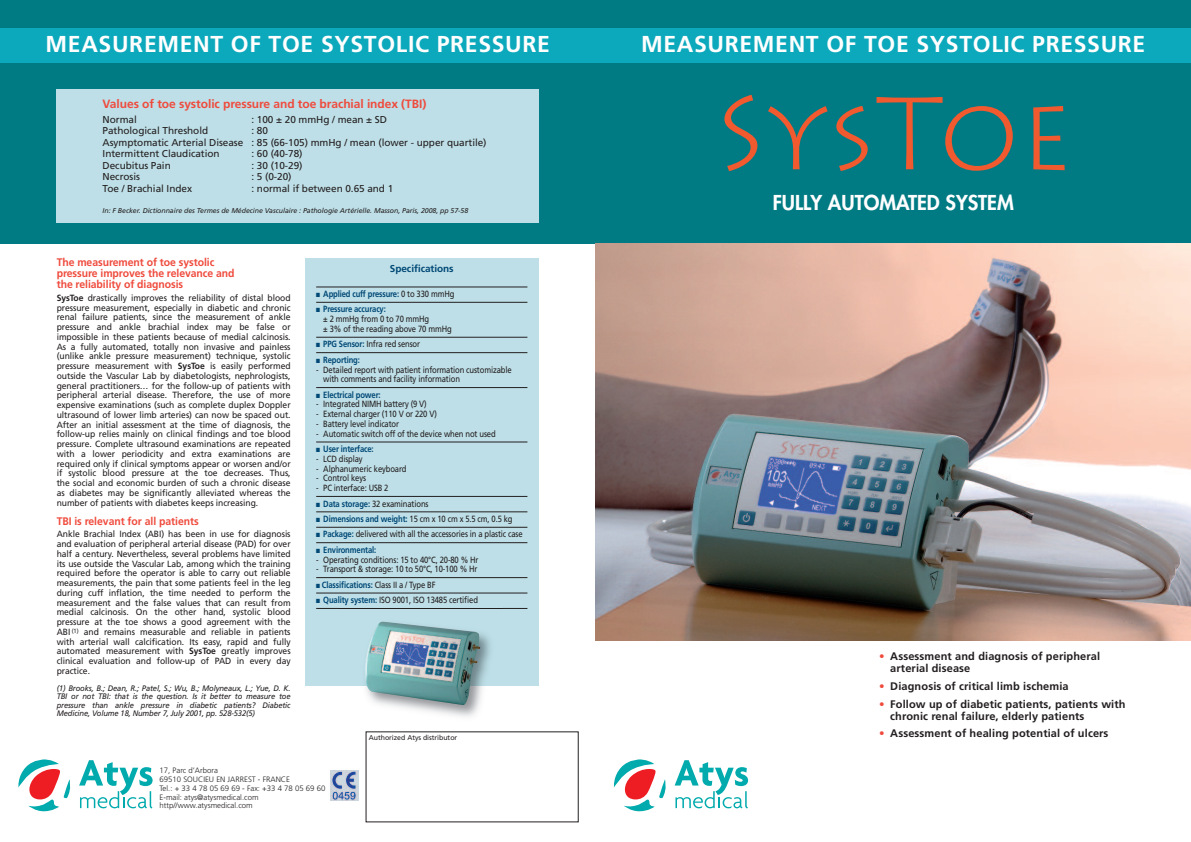
<style>
.page{position:relative;width:1191px;height:842px;background:#fff}
.page>*{position:absolute;margin:0;border:0;box-sizing:border-box;transform-origin:0 0}
.t1{font:700 23px "Frutiger";letter-spacing:.03em;color:#fff}
.t2{font:800 20px "Futura";color:#fff}
.t3{font:700 12px "Frutiger";letter-spacing:-.005em;color:#ef4b3d}
.t4{font:700 11px/12px "Frutiger";letter-spacing:.01em;color:#231f20}
.t5{font:700 11px/11px "Frutiger";letter-spacing:-.005em;color:#ef4b3d;scale:.95 1}
.t6{font:10px/11.5px "Frutiger";letter-spacing:-.005em;color:#231f20}
.t7{font:700 10px "Frutiger";letter-spacing:-.005em;color:#004876}
.t8{font:9px/9.7px "Frutiger";letter-spacing:-.015em;color:#231f20;text-align:justify;scale:.95 1}
.t9{font:9px/9.8px "Frutiger";letter-spacing:-.015em;color:#231f20;scale:.85 1}
.t10{font:700 9px "Frutiger";letter-spacing:-.015em;color:#004876;scale:.85 1}
.t11{font:italic 8px/8.5px "Frutiger";letter-spacing:-.015em;color:#231f20;text-align:justify;scale:.95 1}
.t12{font:300 7.8px/8.7px "Frutiger";color:#231f20}
.t13{font:italic 7px "Frutiger";letter-spacing:-.005em;color:#231f20}
.t14{font:7px "Frutiger";letter-spacing:-.005em;color:#231f20}
.s1{font-weight:700}
.s2{font-weight:400;color:#231f20}
.s3{color:#004876}
.s4{font-weight:700;color:#004876}
.s5{color:#ef4b3d}
</style>
<div class="page">
<div style="left:0;top:0;width:1191px;height:244px;background:#007a83"></div>
<div style="left:57px;top:89px;width:482px;height:134px;background:#bedfe7"></div>
<img style="left:330px;top:770px;width:28px;height:30px">
<svg style="left:79px;top:760px;width:74px;height:48px"></svg>
<svg style="left:18px;top:759px;width:53px;height:52px"></svg>
<svg style="left:674px;top:760px;width:74px;height:48px"></svg>
<svg style="left:614px;top:759px;width:52px;height:52px"></svg>
<div style="left:0;top:28px;width:609px;height:34px;background:#0ca9bd"></div>
<div style="left:305px;top:258px;width:234px;height:427px;background:#bedfe7"></div>
<hr style="left:316px;top:287px;width:211px;height:1px;background:#231f20">
<hr style="left:316px;top:302px;width:211px;height:1px;background:#231f20">
<hr style="left:316px;top:337px;width:211px;height:1px;background:#231f20">
<hr style="left:316px;top:352px;width:211px;height:1px;background:#231f20">
<hr style="left:316px;top:387px;width:211px;height:1px;background:#231f20">
<hr style="left:316px;top:442px;width:211px;height:1px;background:#231f20">
<hr style="left:316px;top:496px;width:211px;height:1px;background:#231f20">
<hr style="left:316px;top:512px;width:211px;height:1px;background:#231f20">
<hr style="left:316px;top:527px;width:211px;height:1px;background:#231f20">
<hr style="left:316px;top:542px;width:211px;height:1px;background:#231f20">
<hr style="left:316px;top:577px;width:211px;height:1px;background:#231f20">
<hr style="left:316px;top:593px;width:211px;height:1px;background:#231f20">
<hr style="left:316px;top:608px;width:211px;height:1px;background:#231f20">
<div style="left:595px;top:28px;width:596px;height:34px;background:#0ca9bd"></div>
<img style="left:595px;top:244px;width:596px;height:396px">
<svg style="left:724px;top:95px;width:33px;height:76px"></svg>
<svg style="left:768px;top:106px;width:59px;height:63px"></svg>
<svg style="left:836px;top:106px;width:31px;height:65px"></svg>
<svg style="left:876px;top:97px;width:136px;height:74px"></svg>
<svg style="left:1033px;top:106px;width:31px;height:64px"></svg>
<img style="left:339px;top:605px;width:163px;height:112px">
<img style="left:339px;top:608px;width:163px;height:1px">
<img style="left:365px;top:621px;width:115px;height:84px">
<h1 class="t1" style="left:46px;top:35px;width:506px">MEASUREMENT OF TOE SYSTOLIC PRESSURE</h1>
<h3 class="t3" style="left:103px;top:99px;width:325px">Values of toe systolic pressure and toe brachial index (TBI)</h3>
<p class="t6" style="left:103px;top:114px;width:36px">Normal</p>
<p class="t6" style="left:251px;top:114px;width:137px">: 100 ± 20 mmHg / mean ± SD</p>
<p class="t6" style="left:103px;top:126px;width:107px">Pathological Threshold</p>
<p class="t6" style="left:103px;top:126px;width:385px;text-indent:149px">: 80<br>Asymptomatic Arterial Disease : 85 (66-105) mmHg / mean (lower - upper quartile)<br>Intermittent Claudication</p>
<p class="t6" style="left:251px;top:149px;width:53px">: 60 (40-78)</p>
<p class="t6" style="left:103px;top:160px;width:70px">Decubitus Pain</p>
<p class="t6" style="left:251px;top:160px;width:53px">: 30 (10-29)</p>
<p class="t6" style="left:103px;top:172px;width:39px">Necrosis</p>
<p class="t6" style="left:251px;top:172px;width:42px">: 5 (0-20)</p>
<p class="t6" style="left:103px;top:183px;width:91px">Toe / Brachial Index</p>
<p class="t6" style="left:251px;top:183px;width:143px">: normal if between 0.65 and 1</p>
<p class="t13" style="left:103px;top:207px;width:367px">In: F Becker. Dictionnaire des Termes de Médecine Vasculaire : Pathologie Artérielle. Masson, Paris, 2008, pp 57-58</p>
<p class="t5" style="left:57px;top:258px;width:189px">The measurement of toe systolic pressure improves the relevance and the reliability of diagnosis</p>
<p class="t8" style="left:57px;top:294px;width:248px"><span class="s1">SysToe</span> drastically improves the reliability of distal blood pressure measurement, especially in diabetic and chronic renal failure patients, since the measurement of ankle pressure and ankle brachial index may be false or impossible in these patients because of medial calcinosis.<br>As a fully automated, totally non invasive and painless (unlike ankle pressure measurement) technique, systolic pressure measurement with <span class="s1">SysToe</span> is easily performed outside the Vascular Lab by diabetologists, nephrologists, general practitioners… for the follow-up of patients with peripheral arterial disease. Therefore, the use of more expensive examinations (such as complete duplex Doppler ultrasound of lower limb arteries) can now be spaced out.<br>After an initial assessment at the time of diagnosis, the follow-up relies mainly on clinical findings and toe blood pressure. Complete ultrasound examinations are repeated with a lower periodicity and extra examinations are required only if clinical symptoms appear or worsen and/or if systolic blood pressure at the toe decreases. Thus, the social and economic burden of such a chronic disease as diabetes may be significantly alleviated whereas the number of patients with diabetes keeps increasing.</p>
<p class="t5" style="left:57px;top:516px;width:151px">TBI is relevant for all patients</p>
<p class="t8" style="left:57px;top:530px;width:248px">Ankle Brachial Index (ABI) has been in use for diagnosis and evaluation of peripheral arterial disease (PAD) for over half a century. Nevertheless, several problems have limited its use outside the Vascular Lab, among which the training required before the operator is able to carry out reliable measurements, the pain that some patients feel in the leg during cuff inflation, the time needed to perform the measurement and the false values that can result from medial calcinosis. On the other hand, systolic blood pressure at the toe shows a good agreement with the ABI <sup>(1)</sup> and remains measurable and reliable in patients with arterial wall calcification. Its easy, rapid and fully automated measurement with <span class="s1">SysToe</span> greatly improves clinical evaluation and follow-up of PAD in every day practice.</p>
<p class="t11" style="left:57px;top:684px;width:248px">(1) Brooks, B.; Dean, R.; Patel, S.; Wu, B.; Molyneaux, L.; Yue, D. K.<br>TBI or not TBI: that is the question. Is it better to measure toe pressure than ankle pressure in diabetic patients? Diabetic Medicine, Volume 18, Number 7, July 2001, pp. 528-532(5)</p>
<p class="t7" style="left:390px;top:265px;width:65px">Specifications</p>
<p class="t10" style="left:316px;top:290px;width:164px">■ Applied cuff pressure: <span class="s2">0 to 330 mmHg</span></p>
<p class="t9" style="left:323px;top:305px;width:153px;text-indent:-7px"><span class="s3">■</span> <span class="s4">Pressure accuracy:<br></span>± 2 mmHg from 0 to 70 mmHg<br>± 3% of the reading above 70 mmHg</p>
<p class="t9" style="left:316px;top:340px;width:124px"><span class="s3">■</span> <span class="s4">PPG Sensor:</span> Infra red sensor</p>
<p class="t10" style="left:316px;top:356px;width:53px">■ Reporting:</p>
<p class="t9" style="left:323px;top:365px;width:223px;text-indent:-7px">- Detailed report with patient information customizable with comments and facility information</p>
<p class="t10" style="left:316px;top:391px;width:77px">■ Electrical power:</p>
<p class="t9" style="left:316px;top:400px;width:132px">- Integrated NIMH battery (9 V)</p>
<p class="t9" style="left:316px;top:410px;width:144px">- External charger (110 V or 220 V)</p>
<p class="t9" style="left:316px;top:420px;width:99px">- Battery level indicator</p>
<p class="t9" style="left:316px;top:429px;width:213px">- Automatic switch off of the device when not used</p>
<p class="t10" style="left:316px;top:445px;width:69px">■ User interface:</p>
<p class="t9" style="left:316px;top:455px;width:56px">- LCD display</p>
<p class="t9" style="left:316px;top:464px;width:108px">- Alphanumeric keyboard</p>
<p class="t9" style="left:316px;top:474px;width:60px">- Control keys</p>
<p class="t9" style="left:316px;top:484px;width:87px">- PC interface: USB 2</p>
<p class="t9" style="left:316px;top:499px;width:134px"><span class="s3">■</span> <span class="s4">Data storage:</span> 32 examinations</p>
<p class="t9" style="left:316px;top:515px;width:233px"><span class="s3">■</span> <span class="s4">Dimensions and weight:</span> 15 cm x 10 cm x 5.5 cm, 0.5 kg</p>
<p class="t9" style="left:316px;top:530px;width:244px"><span class="s3">■</span> <span class="s4">Package:</span> delivered with all the accessories in a plastic case</p>
<p class="t10" style="left:316px;top:546px;width:72px">■ Environmental:</p>
<p class="t9" style="left:316px;top:555px;width:192px">- Operating conditions: 15 to 40°C, 20-80 % Hr</p>
<p class="t9" style="left:316px;top:565px;width:191px">- Transport &amp; storage: 10 to 50°C, 10-100 % Hr</p>
<p class="t10" style="left:316px;top:581px;width:142px">■ Classifications: <span class="s2">Class II a / Type BF</span></p>
<p class="t9" style="left:316px;top:596px;width:192px"><span class="s3">■</span> <span class="s4">Quality system:</span> ISO 9001, ISO 13485 certified</p>
<p class="t14" style="left:369px;top:735px;width:90px">Authorized Atys distributor</p>
<p class="t12" style="left:159px;top:767px;width:167px">17, Parc d’Arbora<br>69510 SOUCIEU EN JARREST - FRANCE<br>Tel.: + 33 4 78 05 69 69 - Fax: +33 4 78 05 69 60<br>E-mail: atys@atysmedical.com http//www.atysmedical.com</p>
<h1 class="t1" style="left:641px;top:35px;width:506px">MEASUREMENT OF TOE SYSTOLIC PRESSURE</h1>
<h2 class="t2" style="left:772px;top:193px;width:242px">FULLY AUTOMATED SYSTEM</h2>
<p class="t4" style="left:890px;top:651px;width:211px;text-indent:-11px"><span class="s5">•</span> Assessment and diagnosis of peripheral arterial disease</p>
<p class="t4" style="left:879px;top:681px;width:191px"><span class="s5">•</span> Diagnosis of critical limb ischemia</p>
<p class="t4" style="left:890px;top:699px;width:237px;text-indent:-11px"><span class="s5">•</span> Follow up of diabetic patients, patients with chronic renal failure, elderly patients</p>
<p class="t4" style="left:879px;top:728px;width:231px"><span class="s5">•</span> Assessment of healing potential of ulcers</p>
</div>
